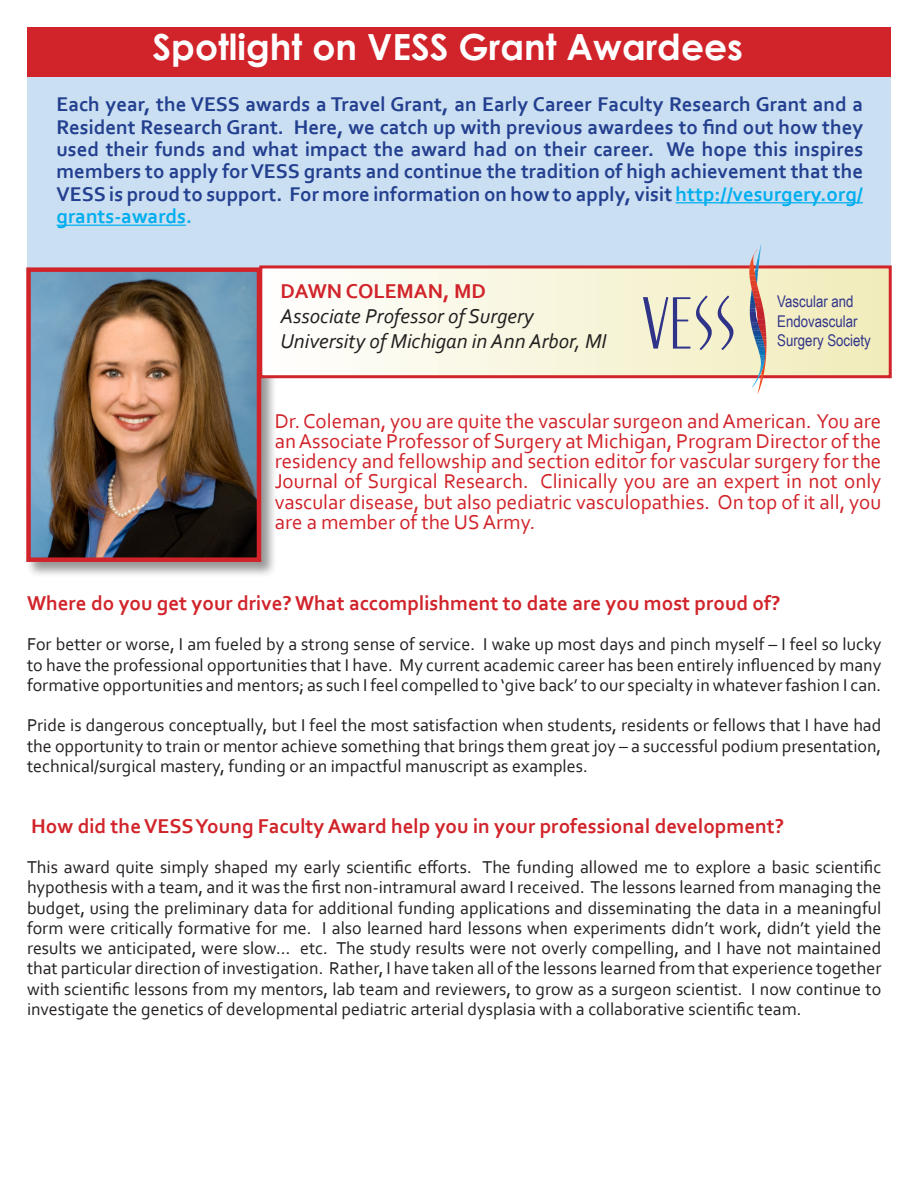
<style>
.page{position:relative;width:918px;height:1188px;background:#fff}
.page>*{position:absolute;margin:0;border:0;box-sizing:border-box;transform-origin:0 0}
.t1{font:700 36px "Century Gothic";color:#fff}
.t2{font:21px/20.2px "Corbel";color:#d1232a;text-align:justify}
.t3{font:700 21px "Corbel";color:#d1232a}
.t4{font:italic 21px "Corbel";color:#231f20}
.t5{font:700 20.85px/22.5px "Corbel";color:#233f8f;text-align:justify}
.t6{font:18px/20.2px "Corbel";color:#231f20;text-align:justify}
.t7{font:16.2px "Arial Narrow";color:#31358a}
.s1{color:#00aeef}
</style>
<div class="page">
<div style="left:27px;top:27px;width:864px;height:240px;background:#cadff1"></div>
<div style="left:27px;top:27px;width:864px;height:49px;background:#d1232a"></div>
<hr style="left:676px;top:202px;width:187px;height:1px;background:#00aeef">
<hr style="left:57px;top:225px;width:129px;height:1px;background:#00aeef">
<div style="left:25px;top:267px;width:253px;height:312px;background:#231f20;opacity:.47"></div>
<img style="left:31px;top:272px;width:225px;height:285px">
<div style="left:26px;top:267px;width:235px;height:295px;border:4px solid #d1232a"></div>
<div style="left:261px;top:267px;width:629px;height:110px;background:linear-gradient(to right,#fefefe,#f1ecb9)"></div>
<div style="left:259px;top:265px;width:633px;height:113px;border:3px solid #d1232a"></div>
<svg style="left:643px;top:296px;width:91px;height:54px;background:#cac9bf"></svg>
<svg style="left:749px;top:244px;width:18px;height:150px"></svg>
<p class="t1" style="left:153px;top:24px;width:592px">Spotlight on VESS Grant Awardees</p>
<p class="t5" style="left:57px;top:92px;width:808px">Each year, the VESS awards a Travel Grant, an Early Career Faculty Research Grant and a Resident Research Grant. Here, we catch up with previous awardees to find out how they used their funds and what impact the award had on their career. We hope this inspires members to apply for VESS grants and continue the tradition of high achievement that the VESS is proud to support. For more information on how to apply, visit <span class="s1">http://vesurgery.org/ grants-awards.</span></p>
<p class="t3" style="left:280px;top:278px;width:207px">DAWN COLEMAN, MD</p>
<p class="t4" style="left:280px;top:303px;width:255px">Associate Professor of Surgery</p>
<p class="t4" style="left:280px;top:328px;width:328px">University of Michigan in Ann Arbor, MI</p>
<p class="t7" style="left:777px;top:290px;width:78px">Vascular and</p>
<p class="t7" style="left:777px;top:309px;width:82px">Endovascular</p>
<p class="t7" style="left:777px;top:329px;width:95px">Surgery Society</p>
<p class="t2" style="left:275px;top:410px;width:608px">Dr. Coleman, you are quite the vascular surgeon and American. You are an Associate Professor of Surgery at Michigan, Program Director of the residency and fellowship and section editor for vascular surgery for the Journal of Surgical Research. Clinically you are an expert in not only vascular disease, but also pediatric vasculopathies. On top of it all, you are a member of the US Army.</p>
<p class="t3" style="left:27px;top:590px;width:755px">Where do you get your drive? What accomplishment to date are you most proud of?</p>
<p class="t6" style="left:27px;top:634px;width:856px">For better or worse, I am fueled by a strong sense of service. I wake up most days and pinch myself – I feel so lucky to have the professional opportunities that I have. My current academic career has been entirely influenced by many formative opportunities and mentors; as such I feel compelled to ‘give back’ to our specialty in whatever fashion I can.</p>
<p class="t6" style="left:27px;top:715px;width:856px">Pride is dangerous conceptually, but I feel the most satisfaction when students, residents or fellows that I have had the opportunity to train or mentor achieve something that brings them great joy – a successful podium presentation, technical/surgical mastery, funding or an impactful manuscript as examples.</p>
<p class="t3" style="left:31px;top:813px;width:754px">How did the VESS Young Faculty Award help you in your professional development?</p>
<p class="t6" style="left:27px;top:857px;width:856px">This award quite simply shaped my early scientific efforts. The funding allowed me to explore a basic scientific hypothesis with a team, and it was the first non-intramural award I received. The lessons learned from managing the budget, using the preliminary data for additional funding applications and disseminating the data in a meaningful form were critically formative for me. I also learned hard lessons when experiments didn’t work, didn’t yield the results we anticipated, were slow… etc. The study results were not overly compelling, and I have not maintained that particular direction of investigation. Rather, I have taken all of the lessons learned from that experience together with scientific lessons from my mentors, lab team and reviewers, to grow as a surgeon scientist. I now continue to investigate the genetics of developmental pediatric arterial dysplasia with a collaborative scientific team.</p>
</div>
